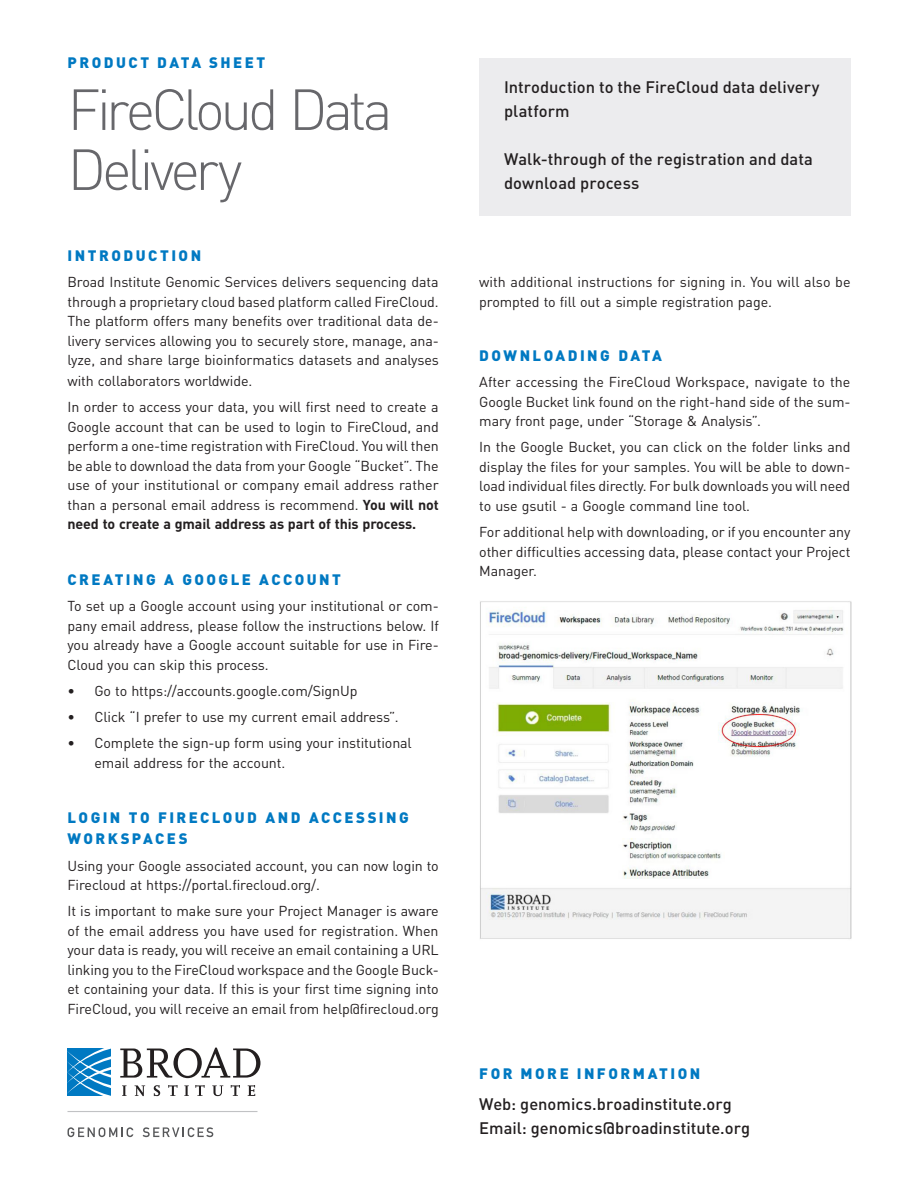
<style>
.page{position:relative;width:918px;height:1188px;background:#fff}
.page>*{position:absolute;margin:0;border:0;box-sizing:border-box;transform-origin:0 0}
.t1{font:300 57px/60px "DINOT";letter-spacing:-.075em;color:#67676b}
.Subhead_2{font:500 16.5px/24px "DINOT";color:#231f20}
.Body_text{font:900 15px/21px "DINOT";letter-spacing:.16em;color:#0079c2}
.SUBHEAD-CAPS{font:900 15px "DINOT";letter-spacing:.165em;color:#0079c2}
.Body_text-2{font:14.25px/19.5px "DINOT";letter-spacing:-.005em;color:#231f20;text-align:justify}
.s1{font-weight:700}
</style>
<div class="page">
<div style="left:479px;top:58px;width:371px;height:158px;background:#ececee"></div>
<svg style="left:68px;top:1127px;width:65px;height:10px"></svg>
<svg style="left:143px;top:1127px;width:70px;height:10px"></svg>
<svg style="left:122px;top:1085px;width:5px;height:11px"></svg>
<svg style="left:135px;top:1085px;width:10px;height:11px"></svg>
<svg style="left:154px;top:1085px;width:6px;height:11px"></svg>
<svg style="left:168px;top:1085px;width:10px;height:11px"></svg>
<svg style="left:184px;top:1085px;width:5px;height:11px"></svg>
<svg style="left:195px;top:1085px;width:10px;height:11px"></svg>
<svg style="left:212px;top:1085px;width:11px;height:11px"></svg>
<svg style="left:231px;top:1085px;width:9px;height:11px"></svg>
<svg style="left:248px;top:1085px;width:7px;height:11px"></svg>
<svg style="left:120px;top:1048px;width:140px;height:30px"></svg>
<svg style="left:68px;top:1048px;width:43px;height:48px;background:#3293cd"></svg>
<hr style="left:68px;top:1111px;width:189px;height:1px;background:#c1c2c4">
<img style="left:480px;top:601px;width:371px;height:338px">
<p class="SUBHEAD-CAPS" style="left:68px;top:52px;width:199px">PRODUCT DATA SHEET</p>
<p class="t1" style="left:68px;top:79px;width:327px">FireCloud Data<br>Delivery</p>
<p class="Subhead_2" style="left:504px;top:74px;width:317px">Introduction to the FireCloud data delivery platform</p>
<p class="Subhead_2" style="left:504px;top:146px;width:310px">Walk-through of the registration and data download process</p>
<p class="SUBHEAD-CAPS" style="left:68px;top:245px;width:135px">INTRODUCTION</p>
<p class="Body_text-2" style="left:68px;top:272px;width:373px">Broad Institute Genomic Services delivers sequencing data through a proprietary cloud based platform called FireCloud.<br>The platform offers many benefits over traditional data de&shy;livery services allowing you to securely store, manage, ana&shy;lyze, and share large bioinformatics datasets and analyses</p>
<p class="Body_text-2" style="left:68px;top:371px;width:186px">with collaborators worldwide.</p>
<p class="Body_text-2" style="left:68px;top:397px;width:373px">In order to access your data, you will first need to create a Google account that can be used to login to FireCloud, and perform a one-time registration with FireCloud. You will then be able to download the data from your Google “Bucket”. The use of your institutional or company email address rather than a personal email address is recommend. <span class="s1">You will not need to create a gmail address as part of this process.</span></p>
<p class="Body_text" style="left:68px;top:568px;width:275px">CREATING A GOOGLE ACCOUNT</p>
<p class="Body_text-2" style="left:68px;top:596px;width:373px">To set up a Google account using your institutional or com&shy;pany email address, please follow the instructions below. If you already have a Google account suitable for use in Fire-Cloud you can skip this process.</p>
<p class="Body_text-2" style="left:68px;top:681px;width:291px">• Go to https://accounts.google.com/SignUp</p>
<p class="Body_text-2" style="left:68px;top:707px;width:333px">• Click “I prefer to use my current email address”.</p>
<p class="Body_text-2" style="left:94px;top:733px;width:319px;text-indent:-27px">• Complete the sign-up form using your institutional email address for the account.</p>
<p class="Body_text" style="left:68px;top:807px;width:343px">LOGIN TO FIRECLOUD AND ACCESSING<br>WORKSPACES</p>
<p class="Body_text-2" style="left:68px;top:855px;width:373px">Using your Google associated account, you can now login to<br>Firecloud at https://portal.firecloud.org/.</p>
<p class="Body_text-2" style="left:68px;top:901px;width:373px">It is important to make sure your Project Manager is aware of the email address you have used for registration. When your data is ready, you will receive an email containing a URL linking you to the FireCloud workspace and the Google Buck&shy;et containing your data. If this is your first time signing into FireCloud, you will receive an email from help@firecloud.org</p>
<p class="Body_text-2" style="left:479px;top:272px;width:373px">with additional instructions for signing in. You will also be prompted to fill out a simple registration page.</p>
<p class="Body_text" style="left:479px;top:344px;width:184px">DOWNLOADING DATA</p>
<p class="Body_text-2" style="left:479px;top:372px;width:373px">After accessing the FireCloud Workspace, navigate to the Google Bucket link found on the right-hand side of the sum&shy;mary front page, under “Storage &amp; Analysis”.</p>
<p class="Body_text-2" style="left:479px;top:437px;width:373px">In the Google Bucket, you can click on the folder links and display the files for your samples. You will be able to down&shy;load individual files directly. For bulk downloads you will need to use gsutil - a Google command line tool.</p>
<p class="Body_text-2" style="left:479px;top:522px;width:373px">For additional help with downloading, or if you encounter any other difficulties accessing data, please contact your Project Manager.</p>
<p class="SUBHEAD-CAPS" style="left:479px;top:1064px;width:223px">FOR MORE INFORMATION</p>
<p class="Subhead_2" style="left:479px;top:1092px;width:254px">Web: genomics.broadinstitute.org</p>
<p class="Subhead_2" style="left:479px;top:1116px;width:273px">Email: genomics@broadinstitute.org</p>
</div>
